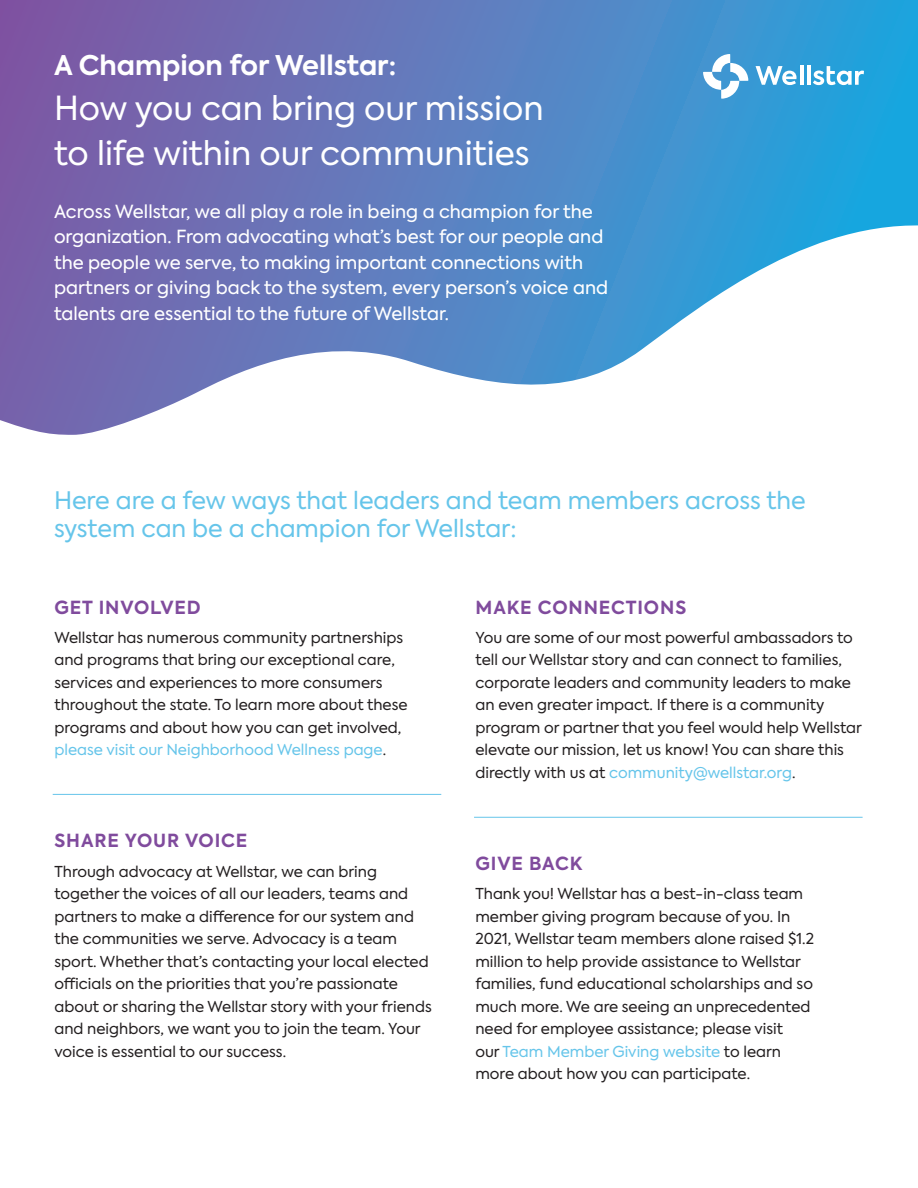
<style>
.page{position:relative;width:918px;height:1188px;background:#fff}
.page>*{position:absolute;margin:0;border:0;box-sizing:border-box;transform-origin:0 0}
.t1{font:33px/45px "Axiforma";color:#fff}
.t2{font:700 27px "Axiforma";color:#fff}
.t3{font:24px/28.5px "Axiforma";color:#66c5ea}
.t4{font:18px/25.5px "Axiforma";color:#fff}
.t5{font:700 18px "Axiforma";letter-spacing:.05em;color:#804b9d}
.Body{font:15px/22.5px "Axiforma";color:#231f20}
.s1{color:#66c5ea}
</style>
<div class="page">
<svg style="left:0;top:0;width:918px;height:211px;background:#577ec0"></svg>
<svg style="left:0;top:211px;width:918px;height:224px"></svg>
<svg style="left:756px;top:66px;width:41px;height:19px"></svg>
<hr style="left:800px;top:66px;width:3px;height:19px;background:#fff">
<hr style="left:807px;top:66px;width:3px;height:19px;background:#fff">
<svg style="left:813px;top:66px;width:51px;height:19px"></svg>
<svg style="left:703px;top:54px;width:45px;height:45px"></svg>
<hr style="left:53px;top:794px;width:388px;height:1px;background:#66c5ea">
<hr style="left:474px;top:817px;width:389px;height:1px;background:#66c5ea">
<p class="t2" style="left:54px;top:47px;width:344px">A Champion for Wellstar:</p>
<p class="t1" style="left:54px;top:86px;width:491px">How you can bring our mission to life within our communities</p>
<p class="t4" style="left:54px;top:199px;width:556px">Across Wellstar, we all play a role in being a champion for the organization. From advocating what’s best for our people and the people we serve, to making important connections with partners or giving back to the system, every person’s voice and talents are essential to the future of Wellstar.</p>
<p class="t3" style="left:54px;top:486px;width:753px">Here are a few ways that leaders and team members across the system can be a champion for Wellstar:</p>
<h3 class="t5" style="left:54px;top:595px;width:148px">GET INVOLVED</h3>
<p class="Body" style="left:54px;top:626px;width:355px">Wellstar has numerous community partnerships and programs that bring our exceptional care, services and experiences to more consumers throughout the state. To learn more about these programs and about how you can get involved, <span class="s1">please visit our Neighborhood Wellness page</span>.</p>
<h3 class="t5" style="left:54px;top:828px;width:194px">SHARE YOUR VOICE</h3>
<p class="Body" style="left:54px;top:860px;width:379px">Through advocacy at Wellstar, we can bring together the voices of all our leaders, teams and partners to make a difference for our system and the communities we serve. Advocacy is a team sport. Whether that’s contacting your local elected officials on the priorities that you’re passionate about or sharing the Wellstar story with your friends and neighbors, we want you to join the team. Your voice is essential to our success.</p>
<h3 class="t5" style="left:476px;top:595px;width:212px">MAKE CONNECTIONS</h3>
<p class="Body" style="left:476px;top:626px;width:388px">You are some of our most powerful ambassadors to tell our Wellstar story and can connect to families, corporate leaders and community leaders to make an even greater impact. If there is a community program or partner that you feel would help Wellstar elevate our mission, let us know! You can share this directly with us at <span class="s1">community@wellstar.org</span>.</p>
<h3 class="t5" style="left:475px;top:851px;width:108px">GIVE BACK</h3>
<p class="Body" style="left:475px;top:883px;width:340px">Thank you! Wellstar has a best-in-class team member giving program because of you. In 2021, Wellstar team members alone raised $1.2 million to help provide assistance to Wellstar families, fund educational scholarships and so much more. We are seeing an unprecedented need for employee assistance; please visit<br>our <span class="s1">Team Member Giving website</span> to learn more about how you can participate.</p>
</div>
